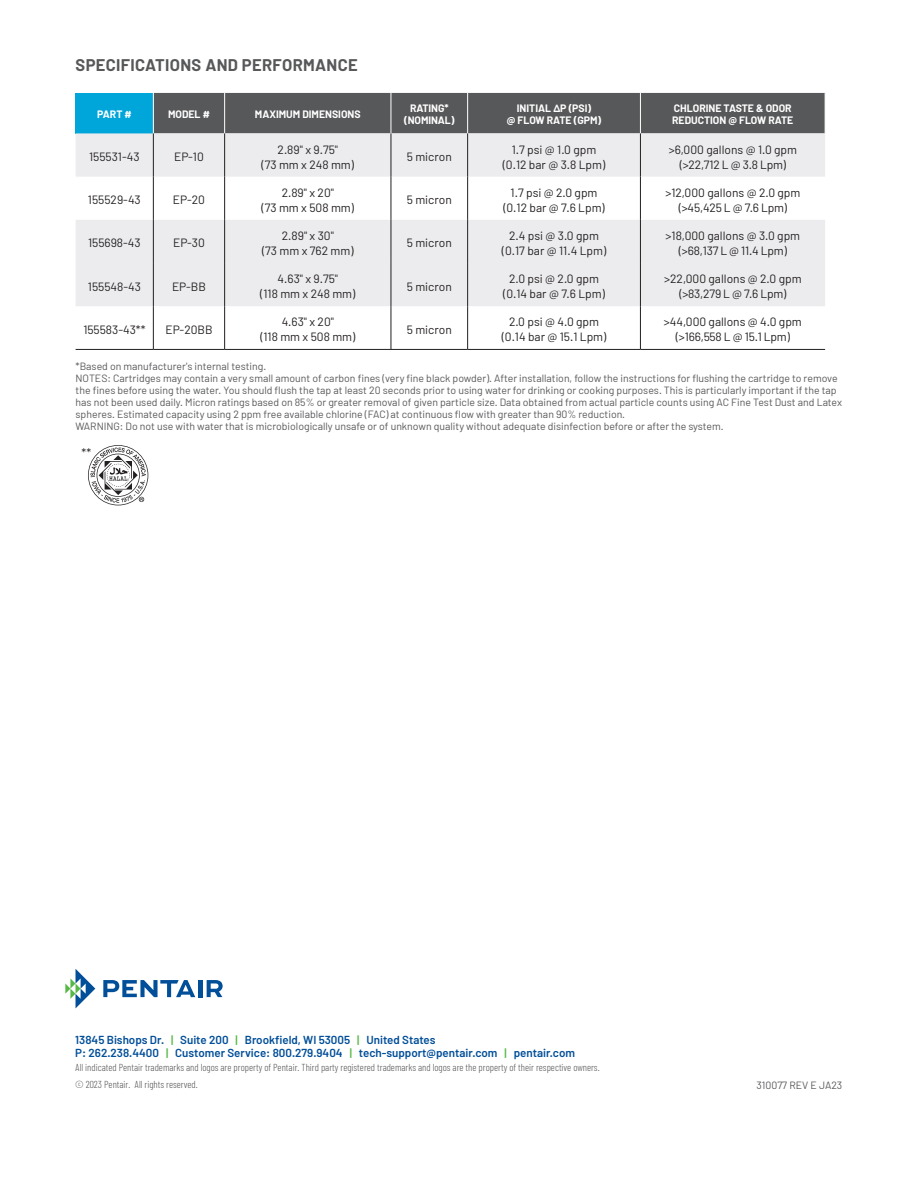
<style>
.page{position:relative;width:918px;height:1188px;background:#fff}
.page>*{position:absolute;margin:0;border:0;box-sizing:border-box;transform-origin:0 0}
.t1{font:700 16.5px "Barlow";letter-spacing:.02em;color:#57585a}
.t2{font:12px/15px "Barlow";color:#231f20;text-align:center}
.t3{font:600 11.55px/13px "Barlow";color:#014e99}
.t4{font:10.5px/12px "Barlow";color:#57585a}
.t5{font:700 10.5px/12px "Barlow";color:#fff;text-align:center}
.t6{font:300 10.2px/17.4px "Barlow Condensed";color:#57585a}
.s1{color:#56b947}
</style>
<div class="page">
<div style="left:76px;top:93px;width:77px;height:40px;background:#00a5da"></div>
<div style="left:154px;top:93px;width:671px;height:40px;background:#57585a"></div>
<svg style="left:76px;top:133px;width:749px;height:173px;fill:#ececee"></svg>
<hr style="left:224px;top:93px;width:1px;height:40px;background:#fff">
<hr style="left:391px;top:93px;width:1px;height:40px;background:#fff">
<hr style="left:467px;top:93px;width:1px;height:40px;background:#fff">
<hr style="left:640px;top:93px;width:1px;height:40px;background:#fff">
<hr style="left:153px;top:133px;width:1px;height:44px;background:#231f20">
<hr style="left:224px;top:133px;width:1px;height:44px;background:#231f20">
<hr style="left:391px;top:133px;width:1px;height:44px;background:#231f20">
<hr style="left:467px;top:133px;width:1px;height:44px;background:#231f20">
<hr style="left:640px;top:133px;width:1px;height:44px;background:#231f20">
<hr style="left:153px;top:177px;width:1px;height:43px;background:#231f20">
<hr style="left:224px;top:177px;width:1px;height:43px;background:#231f20">
<hr style="left:391px;top:177px;width:1px;height:43px;background:#231f20">
<hr style="left:467px;top:177px;width:1px;height:43px;background:#231f20">
<hr style="left:640px;top:177px;width:1px;height:43px;background:#231f20">
<hr style="left:153px;top:220px;width:1px;height:43px;background:#231f20">
<hr style="left:224px;top:220px;width:1px;height:43px;background:#231f20">
<hr style="left:391px;top:220px;width:1px;height:43px;background:#231f20">
<hr style="left:467px;top:220px;width:1px;height:43px;background:#231f20">
<hr style="left:640px;top:220px;width:1px;height:43px;background:#231f20">
<hr style="left:153px;top:263px;width:1px;height:43px;background:#231f20">
<hr style="left:224px;top:263px;width:1px;height:43px;background:#231f20">
<hr style="left:391px;top:263px;width:1px;height:43px;background:#231f20">
<hr style="left:467px;top:263px;width:1px;height:43px;background:#231f20">
<hr style="left:640px;top:263px;width:1px;height:43px;background:#231f20">
<hr style="left:153px;top:306px;width:1px;height:43px;background:#231f20">
<hr style="left:224px;top:306px;width:1px;height:43px;background:#231f20">
<hr style="left:391px;top:306px;width:1px;height:43px;background:#231f20">
<hr style="left:467px;top:306px;width:1px;height:43px;background:#231f20">
<hr style="left:640px;top:306px;width:1px;height:43px;background:#231f20">
<hr style="left:76px;top:349px;width:77px;height:1px;background:#231f20">
<hr style="left:153px;top:349px;width:72px;height:1px;background:#231f20">
<hr style="left:225px;top:349px;width:166px;height:1px;background:#231f20">
<hr style="left:391px;top:349px;width:77px;height:1px;background:#231f20">
<hr style="left:468px;top:349px;width:172px;height:1px;background:#231f20">
<hr style="left:640px;top:349px;width:185px;height:1px;background:#231f20">
<svg style="left:65px;top:969px;width:30px;height:39px"></svg>
<svg style="left:103px;top:980px;width:92px;height:17px"></svg>
<hr style="left:198px;top:980px;width:4px;height:17px;background:#014e99">
<svg style="left:207px;top:980px;width:16px;height:17px"></svg>
<svg style="left:88px;top:445px;width:60px;height:60px"></svg>
<h1 class="t1" style="left:76px;top:54px;width:284px">SPECIFICATIONS AND PERFORMANCE</h1>
<p class="t5" style="left:97px;top:109px;width:36px">PART #</p>
<p class="t5" style="left:168px;top:109px;width:43px">MODEL #</p>
<p class="t5" style="left:255px;top:109px;width:107px">MAXIMUM DIMENSIONS</p>
<p class="t5" style="left:404px;top:103px;width:52px">RATING* (NOMINAL)</p>
<p class="t5" style="left:507px;top:103px;width:96px">INITIAL ∆P (PSI)<br>@ FLOW RATE (GPM)</p>
<p class="t5" style="left:672px;top:103px;width:123px;text-align:left">CHLORINE TASTE &amp; ODOR<br>REDUCTION @ FLOW RATE</p>
<p class="t2" style="left:89px;top:149px;width:52px">155531-43</p>
<p class="t2" style="left:174px;top:149px;width:31px">EP-10</p>
<p class="t2" style="left:262px;top:141px;width:94px">2.89" x 9.75"<br>(73 mm x 248 mm)</p>
<p class="t2" style="left:407px;top:149px;width:46px">5 micron</p>
<p class="t2" style="left:503px;top:141px;width:104px">1.7 psi @ 1.0 gpm (0.12 bar @ 3.8 Lpm)</p>
<p class="t2" style="left:669px;top:141px;width:130px">&gt;6,000 gallons @ 1.0 gpm (&gt;22,712 L @ 3.8 Lpm)</p>
<p class="t2" style="left:88px;top:192px;width:54px">155529-43</p>
<p class="t2" style="left:173px;top:192px;width:34px">EP-20</p>
<p class="t2" style="left:262px;top:185px;width:94px">2.89" x 20"<br>(73 mm x 508 mm)</p>
<p class="t2" style="left:407px;top:192px;width:46px">5 micron</p>
<p class="t2" style="left:503px;top:185px;width:103px">1.7 psi @ 2.0 gpm (0.12 bar @ 7.6 Lpm)</p>
<p class="t2" style="left:665px;top:185px;width:137px">&gt;12,000 gallons @ 2.0 gpm (&gt;45,425 L @ 7.6 Lpm)</p>
<p class="t2" style="left:88px;top:235px;width:54px">155698-43</p>
<p class="t2" style="left:173px;top:235px;width:33px">EP-30</p>
<p class="t2" style="left:262px;top:228px;width:93px">2.89" x 30"<br>(73 mm x 762 mm)</p>
<p class="t2" style="left:407px;top:235px;width:46px">5 micron</p>
<p class="t2" style="left:502px;top:228px;width:106px">2.4 psi @ 3.0 gpm (0.17 bar @ 11.4 Lpm)</p>
<p class="t2" style="left:666px;top:228px;width:136px">&gt;18,000 gallons @ 3.0 gpm (&gt;68,137 L @ 11.4 Lpm)</p>
<p class="t2" style="left:88px;top:279px;width:55px">155548-43</p>
<p class="t2" style="left:172px;top:279px;width:35px">EP-BB</p>
<p class="t2" style="left:260px;top:271px;width:97px">4.63" x 9.75"<br>(118 mm x 248 mm)</p>
<p class="t2" style="left:407px;top:279px;width:46px">5 micron</p>
<p class="t2" style="left:503px;top:271px;width:103px">2.0 psi @ 2.0 gpm (0.14 bar @ 7.6 Lpm)</p>
<p class="t2" style="left:664px;top:271px;width:139px">&gt;22,000 gallons @ 2.0 gpm (&gt;83,279 L @ 7.6 Lpm)</p>
<p class="t2" style="left:83px;top:322px;width:64px">155583-43**</p>
<p class="t2" style="left:165px;top:322px;width:49px">EP-20BB</p>
<p class="t2" style="left:260px;top:314px;width:96px">4.63" x 20"<br>(118 mm x 508 mm)</p>
<p class="t2" style="left:407px;top:322px;width:46px">5 micron</p>
<p class="t2" style="left:502px;top:314px;width:106px">2.0 psi @ 4.0 gpm (0.14 bar @ 15.1 Lpm)</p>
<p class="t2" style="left:664px;top:314px;width:139px">&gt;44,000 gallons @ 4.0 gpm (&gt;166,558 L @ 15.1 Lpm)</p>
<p class="t4" style="left:76px;top:360px;width:768px">*Based on manufacturer's internal testing.<br>NOTES: Cartridges may contain a very small amount of carbon fines (very fine black powder). After installation, follow the instructions for flushing the cartridge to remove the fines before using the water. You should flush the tap at least 20 seconds prior to using water for drinking or cooking purposes. This is particularly important if the tap has not been used daily. Micron ratings based on 85% or greater removal of given particle size. Data obtained from actual particle counts using AC Fine Test Dust and Latex spheres. Estimated capacity using 2 ppm free available chlorine (FAC) at continuous flow with greater than 90% reduction.<br>WARNING: Do not use with water that is microbiologically unsafe or of unknown quality without adequate disinfection before or after the system.</p>
<p class="t2" style="left:82px;top:445px;width:11px">**</p>
<p class="t3" style="left:75px;top:1033px;width:501px">13845 Bishops Dr. <span class="s1">|</span> Suite 200 <span class="s1">|</span> Brookfield, WI 53005 <span class="s1">|</span> United States<br>P: 262.238.4400 <span class="s1">|</span> Customer Service: 800.279.9404 <span class="s1">|</span> tech-support@pentair.com <span class="s1">|</span> pentair.com</p>
<p class="t6" style="left:75px;top:1058px;width:526px">All indicated Pentair trademarks and logos are property of Pentair. Third party registered trademarks and logos are the property of their respective owners. © 2023 Pentair. All rights reserved.</p>
<p class="t4" style="left:757px;top:1079px;width:87px">310077 REV E JA23</p>
</div>
